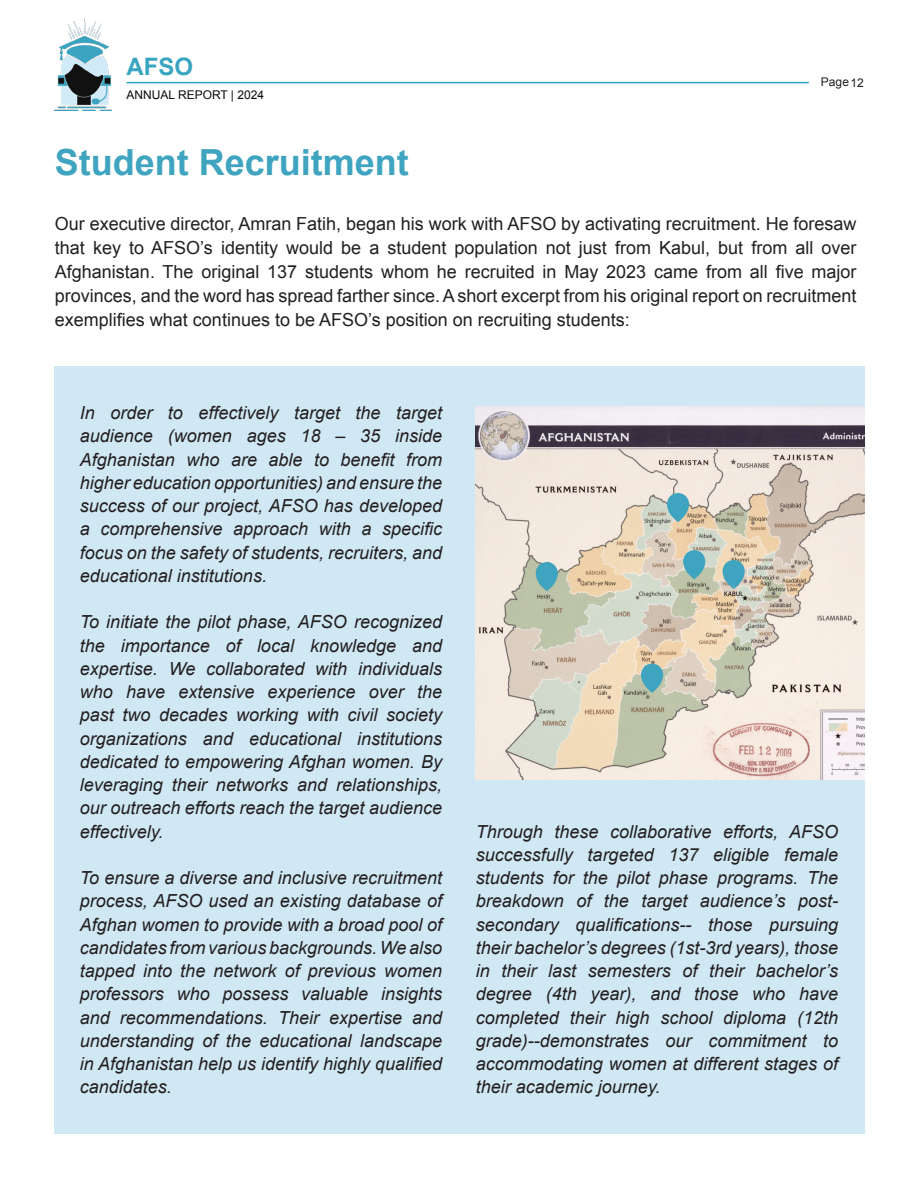
<style>
.page{position:relative;width:918px;height:1188px;background:#fff}
.page>*{position:absolute;margin:0;border:0;box-sizing:border-box;transform-origin:0 0}
.t1{font:700 36px "Arial";color:#3ea4c0}
.t2{font:700 24px "Arial";color:#3aa5c1}
.t3{font:italic 18px/23.2px "Arial";color:#231f20;text-align:justify}
.t4{font:18px/24px "Arial";color:#231f20;text-align:justify}
.t5{font:12px "Arial";color:#0a0b0a}
.t6{font:12px "Arial";color:#231f20}
</style>
<div class="page">
<div style="left:54px;top:366px;width:811px;height:768px;background:#d0e8f4"></div>
<img style="left:476px;top:406px;width:389px;height:374px">
<svg style="left:723px;top:560px;width:22px;height:29px"></svg>
<svg style="left:683px;top:550px;width:22px;height:29px"></svg>
<svg style="left:536px;top:562px;width:22px;height:29px"></svg>
<svg style="left:641px;top:664px;width:22px;height:29px"></svg>
<svg style="left:667px;top:493px;width:22px;height:29px"></svg>
<hr style="left:126px;top:82px;width:683px;height:1px;background:#30a4c0">
<img style="left:54px;top:19px;width:58px;height:92px">
<h2 class="t2" style="left:126px;top:51px;width:68px">AFSO</h2>
<p class="t5" style="left:126px;top:87px;width:139px">ANNUAL REPORT | 2024</p>
<p class="t1" style="left:55px;top:138px;width:356px">Student Recruitment</p>
<p class="t6" style="left:821px;top:74px;width:45px">Page12</p>
<p class="t4" style="left:55px;top:212px;width:803px">Our executive director, Amran Fatih, began his work with AFSO by activating recruitment. He foresaw that key to AFSO’s identity would be a student population not just from Kabul, but from all over Afghanistan. The original 137 students whom he recruited in May 2023 came from all five major provinces, and the word has spread farther since. A short excerpt from his original report on recruitment exemplifies what continues to be AFSO’s position on recruiting students:</p>
<p class="t3" style="left:80px;top:402px;width:364px">In order to effectively target the target audience (women ages 18 – 35 inside Afghanistan who are able to benefit from higher education opportunities) and ensure the success of our project, AFSO has developed a comprehensive approach with a specific focus on the safety of students, recruiters, and educational institutions.</p>
<p class="t3" style="left:80px;top:611px;width:364px">To initiate the pilot phase, AFSO recognized the importance of local knowledge and expertise. We collaborated with individuals who have extensive experience over the past two decades working with civil society organizations and educational institutions dedicated to empowering Afghan women. By leveraging their networks and relationships, our outreach efforts reach the target audience effectively.</p>
<p class="t3" style="left:80px;top:867px;width:364px">To ensure a diverse and inclusive recruitment process, AFSO used an existing database of Afghan women to provide with a broad pool of candidates from various backgrounds. We also tapped into the network of previous women professors who possess valuable insights and recommendations. Their expertise and understanding of the educational landscape in Afghanistan help us identify highly qualified candidates.</p>
<p class="t3" style="left:476px;top:820px;width:364px">Through these collaborative efforts, AFSO successfully targeted 137 eligible female students for the pilot phase programs. The breakdown of the target audience’s post&shy;secondary qualifications-- those pursuing their bachelor’s degrees (1st-3rd years), those in their last semesters of their bachelor’s degree (4th year), and those who have completed their high school diploma (12th grade)--demonstrates our commitment to accommodating women at different stages of their academic journey.</p>
</div>
